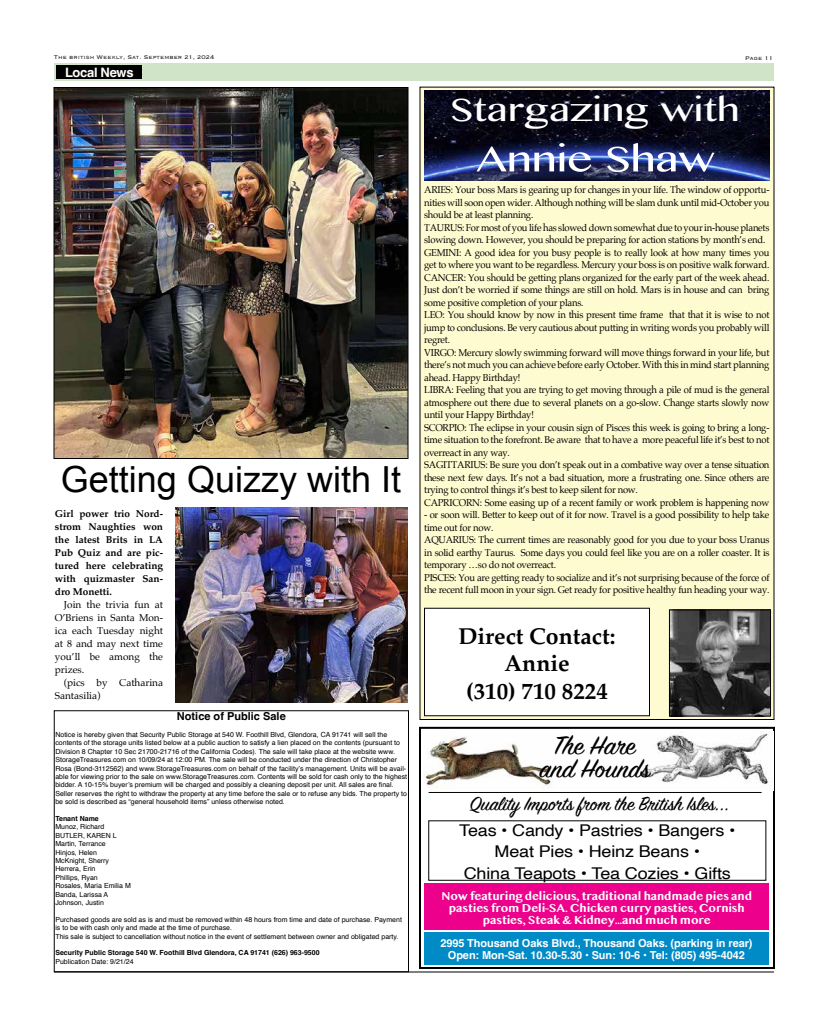
<style>
.page{position:relative;width:828px;height:1026px;background:#fff}
.page>*{position:absolute;margin:0;border:0;box-sizing:border-box;transform-origin:0 0}
.t1{font:42px "Khmer MN";color:#fff;scale:1.25 1}
.t2{font:38px "Khmer MN";color:#fff;scale:1.25 1}
.t3{font:36px "Arial";color:#000}
.t4{font:28.8px/24px "Sign Painter House Script";letter-spacing:-.01em;color:#000;text-align:center;scale:1.04 1}
.t5{font:700 23px/27.6px "Palatino";color:#000;text-align:center}
.t6{font:21.1px "Sign Painter House Script";letter-spacing:-.01em;color:#000;scale:1.04 1}
.t7{font:16.2px/21.6px "Helvetica";letter-spacing:-.01em;color:#000;text-align:center;scale:1.11 1}
.t8{font:700 13px "Helvetica";letter-spacing:-.025em;color:#fff}
.t9{font:700 12px/12px "Myanmar MN";letter-spacing:-.01em;color:#fff;text-align:center}
.t10{font:700 11px/12px "Helvetica";letter-spacing:-.01em;color:#fff;text-align:center}
.t11{font:700 11px "Helvetica";color:#000}
.t12{font:10px/12.5px "Palatino";letter-spacing:-.025em;color:#000;scale:.95 1}
.t13{font:700 10px/13px "Palatino";color:#000;text-align:justify}
.t14{font:10px/13px "Palatino";letter-spacing:-.025em;color:#000;text-align:justify}
.t15{font:10px/13px "Palatino";color:#000}
.t16{font:7px/8.4px "Helvetica";color:#000}
.t17{font:700 7px "Helvetica";color:#000}
.t18{font:300 7px "Copperplate";color:#000}
</style>
<div class="page">
<hr style="left:54px;top:972px;width:720px;height:1px;background:#000">
<div style="left:419px;top:727px;width:356px;height:242px;border:2px solid #000"></div>
<div style="left:54px;top:63px;width:720px;height:18px;background:#d0e4c8"></div>
<div style="left:424px;top:932px;width:345px;height:33px;background:#008bc7"></div>
<div style="left:424px;top:883px;width:345px;height:47px;background:#ec008c"></div>
<div style="left:420px;top:87px;width:354px;height:633px;background:#fffbd0"></div>
<div style="left:424px;top:608px;width:226px;height:108px;background:#fff"></div>
<div style="left:424px;top:608px;width:226px;height:108px;border:1px solid #000"></div>
<img style="left:671px;top:611px;width:98px;height:104px">
<div style="left:669px;top:609px;width:102px;height:108px;border:1px solid #000"></div>
<hr style="left:429px;top:792px;width:333px;height:1px;background:#000">
<img style="left:423px;top:731px;width:350px;height:60px">
<img style="left:424px;top:91px;width:345px;height:89px">
<div style="left:57px;top:65px;width:85px;height:14px;background:#000"></div>
<div style="left:54px;top:710px;width:355px;height:262px;border:1px solid #000"></div>
<img style="left:56px;top:89px;width:350px;height:368px">
<div style="left:54px;top:87px;width:354px;height:372px;border:1px solid #000"></div>
<img style="left:176px;top:507px;width:232px;height:196px">
<p class="t18" style="left:54px;top:53px;width:162px">The british Weekly, Sat. September 21, 2024</p>
<p class="t18" style="left:745px;top:54px;width:29px">Page 11</p>
<h3 class="t8" style="left:65px;top:64px;width:70px">Local News</h3>
<h3 class="t3" style="left:61px;top:456px;width:342px">Getting Quizzy with It</h3>
<p class="t13" style="left:55px;top:507px;width:110px">Girl power trio Nord&shy;strom Naughties won the latest Brits in LA Pub Quiz and are pic&shy;tured here celebrating with quizmaster San&shy;dro Monetti.</p>
<p class="t14" style="left:55px;top:598px;width:110px;text-indent:9px">Join the trivia fun at O’Briens in Santa Mon&shy;ica each Tuesday night at 8 and may next time you’ll be among the prizes.</p>
<p class="t15" style="left:55px;top:676px;width:110px;text-indent:9px">(pics by Catharina<br>Santasilia)</p>
<p class="t11" style="left:177px;top:710px;width:110px">Notice of Public Sale</p>
<p class="t16" style="left:55px;top:731px;width:353px">Notice is hereby given that Security Public Storage at 540 W. Foothill Blvd, Glendora, CA 91741 will sell the contents of the storage units listed below at a public auction to satisfy a lien placed on the contents (pursuant to Division 8 Chapter 10 Sec 21700-21716 of the California Codes). The sale will take place at the website www.<br>StorageTreasures.com on 10/09/24 at 12:00 PM. The sale will be conducted under the direction of Christopher Rosa (Bond-3112562) and www.StorageTreasures.com on behalf of the facility’s management. Units will be avail&shy;able for viewing prior to the sale on www.StorageTreasures.com. Contents will be sold for cash only to the highest bidder. A 10-15% buyer’s premium will be charged and possibly a cleaning deposit per unit. All sales are final.<br>Seller reserves the right to withdraw the property at any time before the sale or to refuse any bids. The property to be sold is described as “general household items” unless otherwise noted.</p>
<p class="t17" style="left:55px;top:814px;width:45px">Tenant Name</p>
<p class="t16" style="left:55px;top:823px;width:77px">Munoz, Richard<br>BUTLER, KAREN L<br>Martin, Terrance<br>Hinjos, Helen<br>McKnight, Sherry<br>Herrera, Erin<br>Phillips, Ryan<br>Rosales, Maria Emilia M<br>Banda, Larissa A<br>Johnson, Justin</p>
<p class="t16" style="left:55px;top:915px;width:348px">Purchased goods are sold as is and must be removed within 48 hours from time and date of purchase. Payment is to be with cash only and made at the time of purchase.<br>This sale is subject to cancellation without notice in the event of settlement between owner and obligated party.</p>
<p class="t17" style="left:55px;top:949px;width:266px">Security Public Storage 540 W. Foothill Blvd Glendora, CA 91741 (626) 963-9500</p>
<p class="t16" style="left:55px;top:957px;width:80px">Publication Date: 9/21/24</p>
<h2 class="t2" style="left:451px;top:86px;width:233px">Stargazing with</h2>
<h1 class="t1" style="left:476px;top:132px;width:192px">Annie Shaw</h1>
<p class="t12" style="left:424px;top:184px;width:365px">ARIES: Your boss Mars is gearing up for changes in your life. The window of opportu&shy;nities will soon open wider. Although nothing will be slam dunk until mid-October you should be at least planning.<br>TAURUS: For most of you life has slowed down somewhat due to your in-house planets slowing down. However, you should be preparing for action stations by month’s end.<br>GEMINI: A good idea for you busy people is to really look at how many times you get to where you want to be regardless. Mercury your boss is on positive walk forward.<br>CANCER: You should be getting plans organized for the early part of the week ahead.<br>Just don’t be worried if some things are still on hold. Mars is in house and can bring some positive completion of your plans.<br>LEO: You should know by now in this present time frame that that it is wise to not jump to conclusions. Be very cautious about putting in writing words you probably will regret.<br>VIRGO: Mercury slowly swimming forward will move things forward in your life, but there’s not much you can achieve before early October. With this in mind start planning ahead. Happy Birthday!<br>LIBRA: Feeling that you are trying to get moving through a pile of mud is the general atmosphere out there due to several planets on a go-slow. Change starts slowly now until your Happy Birthday!<br>SCORPIO: The eclipse in your cousin sign of Pisces this week is going to bring a long&shy;time situation to the forefront. Be aware that to have a more peaceful life it’s best to not overreact in any way.<br>SAGITTARIUS: Be sure you don’t speak out in a combative way over a tense situation these next few days. It’s not a bad situation, more a frustrating one. Since others are trying to control things it’s best to keep silent for now.<br>CAPRICORN: Some easing up of a recent family or work problem is happening now</p>
<p class="t12" style="left:424px;top:509px;width:365px">- or soon will. Better to keep out of it for now. Travel is a good possibility to help take time out for now.<br>AQUARIUS: The current times are reasonably good for you due to your boss Uranus in solid earthy Taurus. Some days you could feel like you are on a roller coaster. It is temporary …so do not overreact.<br>PISCES: You are getting ready to socialize and it’s not surprising because of the force of the recent full moon in your sign. Get ready for positive healthy fun heading your way.</p>
<h3 class="t5" style="left:458px;top:622px;width:159px">Direct Contact:<br>Annie<br>(310) 710 8224</h3>
<h3 class="t4" style="left:540px;top:735px;width:107px">The Hare and Hounds</h3>
<h3 class="t6" style="left:470px;top:791px;width:251px">Quality Imports from the British Isles...</h3>
<h3 class="t7" style="left:459px;top:820px;width:250px">Teas • Candy • Pastries • Bangers •<br>Meat Pies • Heinz Beans •<br>China Teapots • Tea Cozies • Gifts</h3>
<p class="t9" style="left:442px;top:890px;width:312px">Now featuring delicious, traditional handmade pies and pasties from Deli-SA. Chicken curry pasties, Cornish pasties, Steak &amp; Kidney...and much more</p>
<p class="t10" style="left:440px;top:938px;width:314px">2995 Thousand Oaks Blvd., Thousand Oaks. (parking in rear)<br>Open: Mon-Sat. 10.30-5.30 • Sun: 10-6 • Tel: (805) 495-4042</p>
</div>
